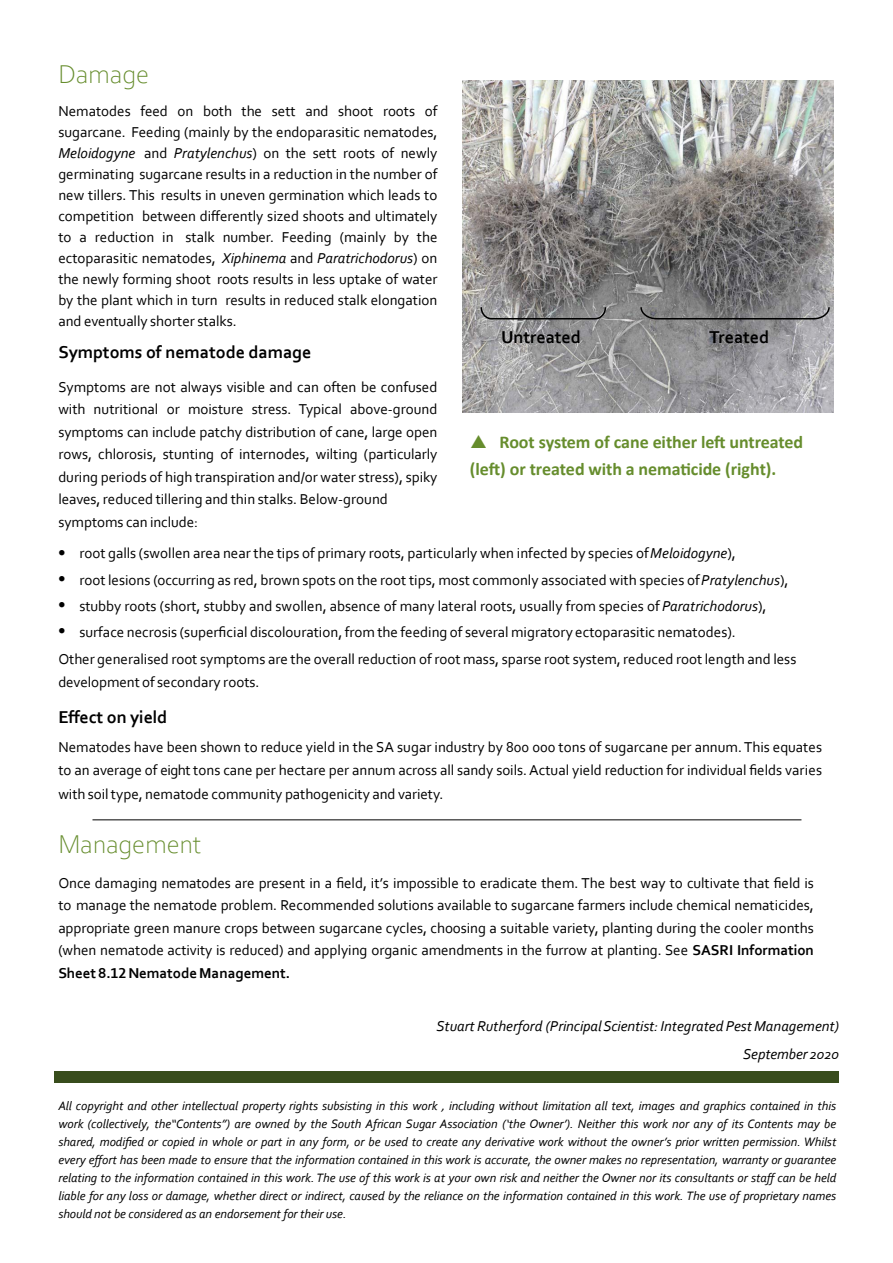
<style>
.page{position:relative;width:893px;height:1263px;background:#fff}
.page>*{position:absolute;margin:0;border:0;box-sizing:border-box;transform-origin:0 0}
.t1{font:300 27px "Corbel";letter-spacing:-.01em;color:#668d2d}
.t2{font:700 18px/27.2px "Calibri";letter-spacing:-.005em;color:#668d2d}
.t3{font:700 18px "Corbel";letter-spacing:-.005em;color:#000}
.t4{font:15px/21px "Corbel";color:#000;text-align:justify}
.t5{font:italic 15px/28.7px "Corbel";color:#000;text-align:right}
.t6{font:15px/26.1px "Symbol";color:#000;text-align:justify}
.t7{font:italic 12.75px/18px "Corbel";letter-spacing:-.005em;color:#000;text-align:justify}
.s1{font-style:italic}
.s2{font-weight:700}
.s3{font-family:"Calibri"}
</style>
<div class="page">
<img style="left:462px;top:81px;width:371px;height:331px">
<svg style="left:480px;top:306px;width:350px;height:14px;background:#7d7c7d"></svg>
<hr style="left:92px;top:819px;width:709px;height:1px;background:#000">
<div style="left:54px;top:1071px;width:785px;height:12px;background:#384d1c"></div>
<h1 class="t1" style="left:58px;top:56px;width:92px">Damage</h1>
<p class="t4" style="left:58px;top:100px;width:381px">Nematodes feed on both the sett and shoot roots of sugarcane. Feeding (mainly by the endoparasitic nematodes, <span class="s1">Meloidogyne</span> and <span class="s1">Pratylenchus</span>) on the sett roots of newly germinating sugarcane results in a reduction in the number of new tillers. This results in uneven germination which leads to competition between differently sized shoots and ultimately to a reduction in stalk number. Feeding (mainly by the ectoparasitic nematodes, <span class="s1">Xiphinema</span> and <span class="s1">Paratrichodorus</span>) on the newly forming shoot roots results in less uptake of water by the plant which in turn results in reduced stalk elongation and eventually shorter stalks.</p>
<p class="t3" style="left:58px;top:341px;width:254px">Symptoms of nematode damage</p>
<p class="t4" style="left:58px;top:375px;width:381px;line-height:22.5px;text-align:left">Symptoms are not always visible and can often be confused with nutritional or moisture stress. Typical above-ground symptoms can include patchy distribution of cane, large open rows, chlorosis, stunting of internodes, wilting (particularly during periods of high transpiration and/or water stress), spiky leaves, reduced tillering and thin stalks. Below-ground symptoms can include:</p>
<p class="t3" style="left:501px;top:326px;width:81px">Untreated</p>
<p class="t3" style="left:709px;top:326px;width:61px">Treated</p>
<p class="t2" style="left:470px;top:428px;width:335px;text-indent:30px">Root system of cane either left untreated (left) or treated with a nematicide (right).</p>
<p class="t6" style="left:58px;top:538px;width:8px">• • • •</p>
<p class="t4" style="left:79px;top:543px;width:658px">root galls (swollen area near the tips of primary roots, particularly when infected by species of <span class="s1">Meloidogyne</span>),</p>
<p class="t4" style="left:79px;top:569px;width:711px">root lesions (occurring as red, brown spots on the root tips, most commonly associated with species of <span class="s1">Pratylenchus</span>),</p>
<p class="t4" style="left:79px;top:595px;width:689px">stubby roots (short, stubby and swollen, absence of many lateral roots, usually from species of <span class="s1">Paratrichodorus</span>),</p>
<p class="t4" style="left:79px;top:621px;width:658px">surface necrosis (superficial discolouration, from the feeding of several migratory ectoparasitic nematodes).</p>
<p class="t4" style="left:58px;top:648px;width:739px">Other generalised root symptoms are the overall reduction of root mass, sparse root system, reduced root length and less</p>
<p class="t4" style="left:58px;top:671px;width:203px">development of secondary roots.</p>
<p class="t3" style="left:58px;top:706px;width:110px">Effect on yield</p>
<p class="t4" style="left:58px;top:735px;width:765px;line-height:23.2px">Nematodes have been shown to reduce yield in the SA sugar industry by 800 000 tons of sugarcane per annum. This equates to an average of eight tons cane per hectare per annum across all sandy soils. Actual yield reduction for individual fields varies with soil type, nematode community pathogenicity and variety.</p>
<h1 class="t1" style="left:58px;top:827px;width:145px">Management</h1>
<p class="t4" style="left:58px;top:871px;width:757px;line-height:22.5px">Once damaging nematodes are present in a field, it’s impossible to eradicate them. The best way to cultivate that field is to manage the nematode problem. Recommended solutions available to sugarcane farmers include chemical nematicides, appropriate green manure crops between sugarcane cycles, choosing a suitable variety, planting during the cooler months (when nematode activity is reduced) and applying organic amendments in the furrow at planting. See <span class="s2">SASRI Information Sheet 8.12 Nematode Management.</span></p>
<p class="t5" style="left:437px;top:1011px;width:404px">Stuart Rutherford (Principal Scientist: Integrated Pest Management)<br>September 2020</p>
<p class="t7" style="left:58px;top:1097px;width:779px">All copyright and other intellectual property rights subsisting in this work <span class="s3">,</span> including without limitation all text, images and graphics contained in this work (collectively, the“Contents”) are owned by the South African Sugar Association (‘the Owner’). Neither this work nor any of its Contents may be shared, modified or copied in whole or part in any form, or be used to create any derivative work without the owner’s prior written permission. Whilst every effort has been made to ensure that the information contained in this work is accurate, the owner makes no representation, warranty or guarantee relating to the information contained in this work. The use of this work is at your own risk and neither the Owner nor its consultants or staff can be held liable for any loss or damage, whether direct or indirect, caused by the reliance on the information contained in this work. The use of proprietary names should not be considered as an endorsement for their use.</p>
</div>
